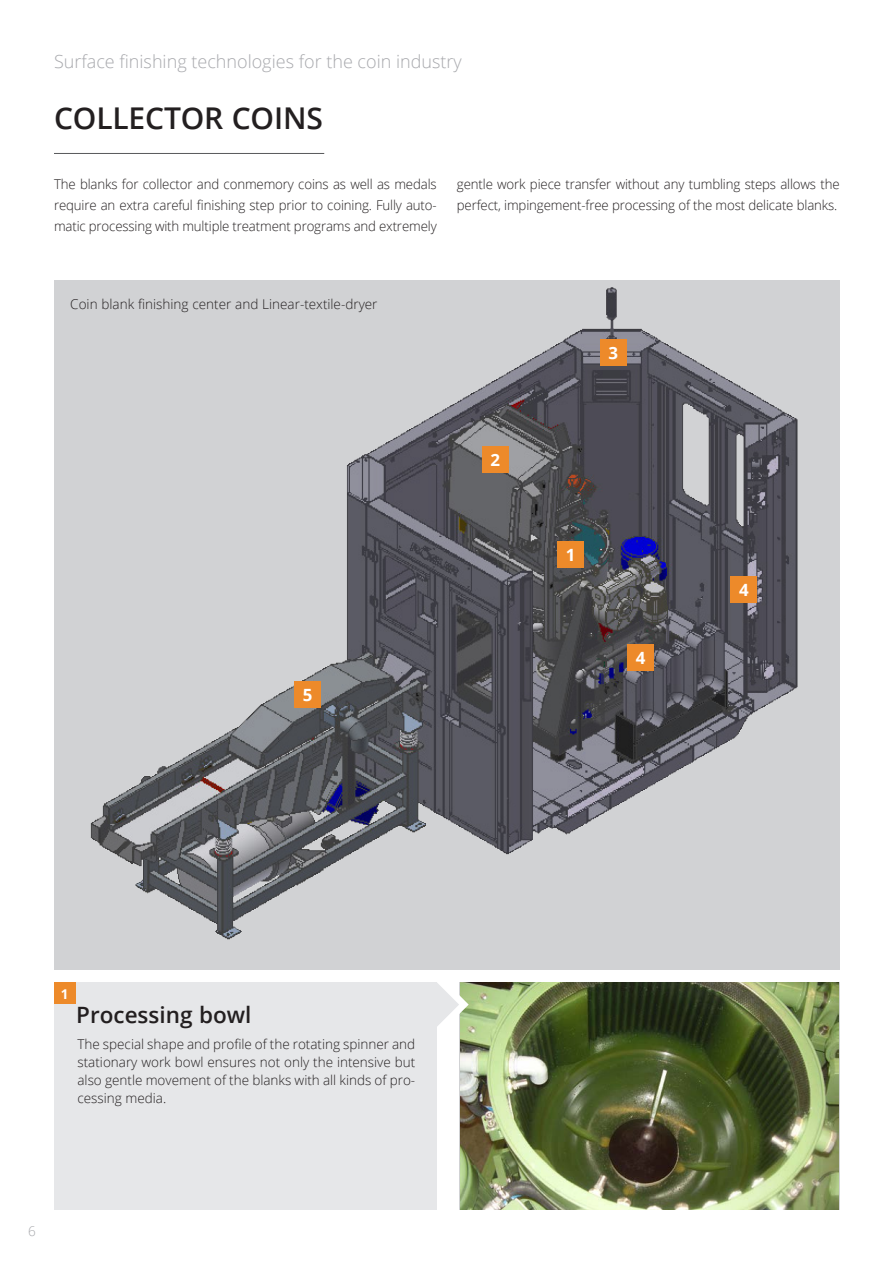
<style>
.page{position:relative;width:893px;height:1263px;background:#fff}
.page>*{position:absolute;margin:0;border:0;box-sizing:border-box;transform-origin:0 0}
.t1{font:600 30px "Open Sans";letter-spacing:-.005em;color:#231f20}
.t2{font:600 22.5px "Open Sans";color:#231f20}
.t3{font:300 18px "Open Sans";color:#a8a9ad}
.t4{font:700 16.8px "Open Sans";color:#fff}
.t5{font:300 13.5px/21px "Open Sans";letter-spacing:-.01em;color:#231f20;text-align:justify}
.t6{font:300 13.5px "Open Sans";color:#a8a9ad}
.t7{font:700 13.5px "Open Sans";color:#fff}
</style>
<div class="page">
<div style="left:54px;top:280px;width:786px;height:690px;background:#d1d2d4"></div>
<hr style="left:54px;top:153px;width:270px;height:1px;background:#57585a">
<img style="left:90px;top:287px;width:708px;height:653px">
<div style="left:557px;top:541px;width:27px;height:27px;background:#ed8a2a"></div>
<div style="left:54px;top:982px;width:383px;height:227px;background:#e6e7e9"></div>
<img style="left:460px;top:982px;width:379px;height:227px">
<div style="left:54px;top:983px;width:21px;height:21px;background:#ed8a2a"></div>
<svg style="left:437px;top:982px;width:32px;height:45px"></svg>
<div style="left:482px;top:446px;width:27px;height:26px;background:#ed8a2a"></div>
<div style="left:600px;top:339px;width:26px;height:27px;background:#ed8a2a"></div>
<div style="left:730px;top:577px;width:27px;height:26px;background:#ed8a2a"></div>
<div style="left:627px;top:644px;width:27px;height:27px;background:#ed8a2a"></div>
<div style="left:294px;top:681px;width:27px;height:27px;background:#ed8a2a"></div>
<h3 class="t3" style="left:54px;top:49px;width:409px">Surface finishing technologies for the coin industry</h3>
<p class="t1" style="left:54px;top:98px;width:270px">COLLECTOR COINS</p>
<p class="t5" style="left:54px;top:173px;width:384px">The blanks for collector and conmemory coins as well as medals require an extra careful finishing step prior to coining. Fully auto&shy;matic processing with multiple treatment programs and extremely</p>
<p class="t5" style="left:457px;top:173px;width:384px">gentle work piece transfer without any tumbling steps allows the perfect, impingement-free processing of the most delicate blanks.</p>
<p class="t5" style="left:70px;top:293px;width:309px">Coin blank finishing center and Linear-textile-dryer</p>
<p class="t4" style="left:303px;top:683px;width:11px">5</p>
<p class="t4" style="left:490px;top:448px;width:11px">2</p>
<p class="t4" style="left:608px;top:341px;width:11px">3</p>
<p class="t4" style="left:566px;top:543px;width:11px">1</p>
<p class="t4" style="left:636px;top:646px;width:11px">4</p>
<p class="t4" style="left:739px;top:578px;width:11px">4</p>
<p class="t7" style="left:61px;top:984px;width:9px">1</p>
<p class="t2" style="left:76px;top:999px;width:177px">Processing bowl</p>
<p class="t5" style="left:77px;top:1035px;width:339px;line-height:18px">The special shape and profile of the rotating spinner and stationary work bowl ensures not only the intensive but also gentle movement of the blanks with all kinds of pro&shy;cessing media.</p>
<p class="t6" style="left:28px;top:1222px;width:9px">6</p>
</div>
